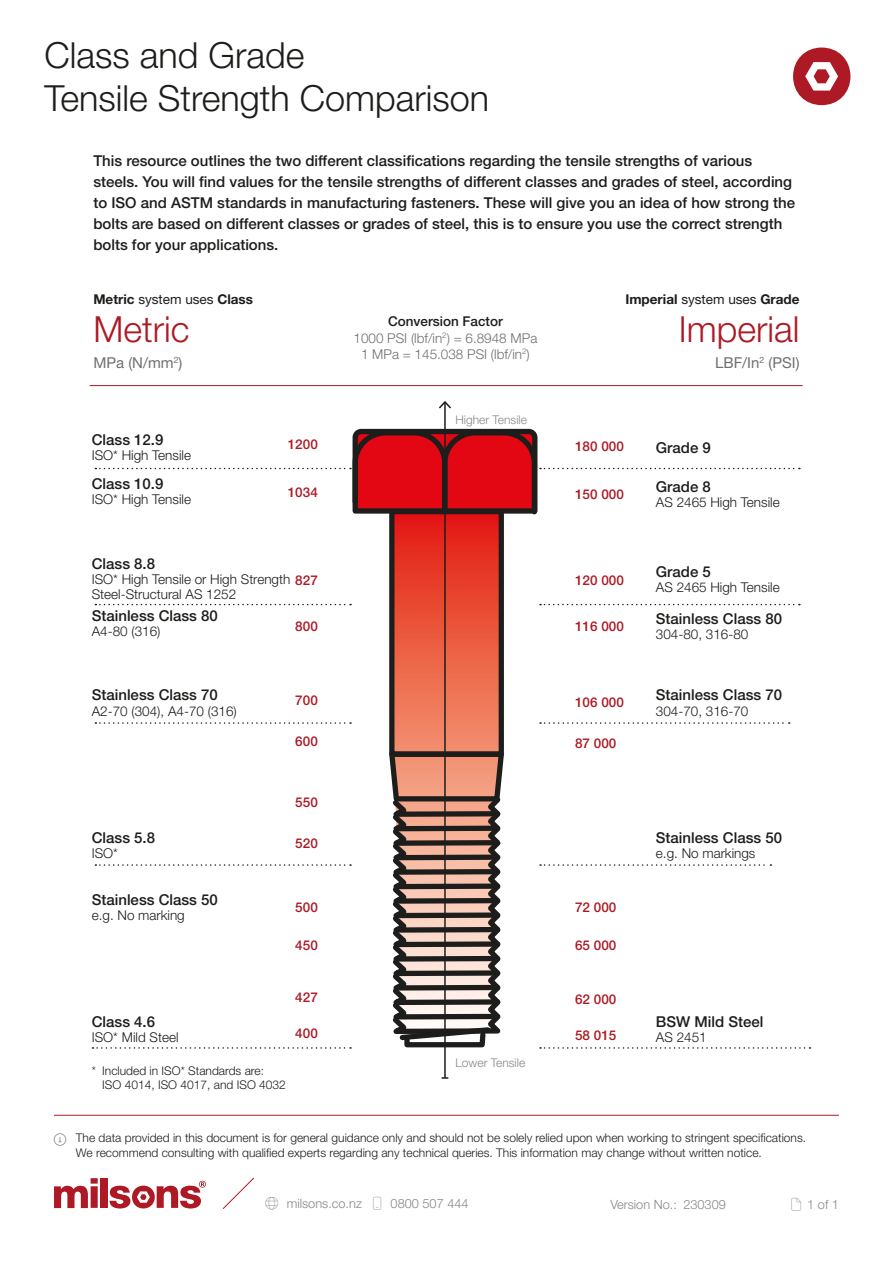
<style>
.page{position:relative;width:893px;height:1263px;background:#fff}
.page>*{position:absolute;margin:0;border:0;box-sizing:border-box;transform-origin:0 0}
.t1{font:300 36px/43.2px "Helvetica Neue LT Std";color:#1d1d1b}
.t2{font:300 36px "Helvetica Neue LT Std";color:#ad1924}
.t3{font:500 15px/21px "Helvetica Neue LT Std";color:#1d1d1b}
.t4{font:15px "Helvetica Neue LT Std";color:#706f6f}
.t5{font:300 13.5px "Helvetica Neue LT Std";color:#1d1d1b}
.t6{font:500 13.5px "Helvetica Neue LT Std";color:#ad1924}
.t7{font:300 13.5px "Helvetica Neue LT Std";color:#706f6f}
.t8{font:700 13.5px "Helvetica Neue LT Std";color:#1d1d1b}
.t9{font:500 13.5px "Helvetica Neue LT Std";color:#1d1d1b}
.t10{font:300 12.75px "Helvetica Neue LT Pro";color:#878787}
.t11{font:300 12px/14.4px "Helvetica Neue LT Std";color:#1d1d1b}
.t12{font:300 12px "Helvetica Neue LT Std";color:#878787}
.s1{font-weight:400}
.s2{font-weight:500;color:#ad1924}
</style>
<div class="page">
<div style="left:100px;top:1178px;width:7px;height:30px;background:#ad1924"></div>
<svg style="left:54px;top:1178px;width:44px;height:30px"></svg>
<svg style="left:109px;top:1181px;width:97px;height:27px"></svg>
<svg style="left:222px;top:1177px;width:32px;height:32px"></svg>
<svg style="left:395px;top:517px;width:103px;height:231px;background:#ea553d"></svg>
<div style="left:389px;top:509px;width:115px;height:248px;border:5px solid #1d1d1b"></div>
<svg style="left:389px;top:748px;width:115px;height:300px;background:#a2887d"></svg>
<svg style="left:793px;top:48px;width:57px;height:57px"></svg>
<hr style="left:90px;top:385px;width:713px;height:1px;background:#ad1924">
<svg style="left:540px;top:1047px;width:270px;height:2px"></svg>
<svg style="left:540px;top:864px;width:231px;height:2px"></svg>
<svg style="left:540px;top:722px;width:250px;height:2px"></svg>
<svg style="left:540px;top:604px;width:260px;height:1px"></svg>
<svg style="left:93px;top:1047px;width:258px;height:2px"></svg>
<svg style="left:95px;top:864px;width:256px;height:2px"></svg>
<svg style="left:95px;top:722px;width:256px;height:2px"></svg>
<svg style="left:95px;top:604px;width:256px;height:1px"></svg>
<svg style="left:95px;top:428px;width:705px;height:89px"></svg>
<hr style="left:444px;top:402px;width:2px;height:676px;background:#1d1d1b">
<svg style="left:442px;top:1077px;width:6px;height:2px"></svg>
<svg style="left:439px;top:401px;width:12px;height:9px"></svg>
<hr style="left:54px;top:1115px;width:785px;height:1px;background:#ad1924">
<p class="t1" style="left:44px;top:32px;width:446px">Class and Grade<br>Tensile Strength Comparison</p>
<p class="t3" style="left:93px;top:150px;width:703px">This resource outlines the two different classifications regarding the tensile strengths of various steels. You will find values for the tensile strengths of different classes and grades of steel, according to ISO and ASTM standards in manufacturing fasteners. These will give you an idea of how strong the bolts are based on different classes or grades of steel, this is to ensure you use the correct strength bolts for your applications.</p>
<p class="t8" style="left:93px;top:291px;width:161px">Metric <span class="s1">system uses</span> Class</p>
<p class="t8" style="left:625px;top:291px;width:176px">Imperial <span class="s1">system uses</span> Grade</p>
<p class="t2" style="left:93px;top:307px;width:98px">Metric</p>
<p class="t4" style="left:93px;top:354px;width:91px">MPa (N/mm<sup>2</sup>)</p>
<p class="t3" style="left:92px;top:429px;width:73px">Class 12.9</p>
<p class="t5" style="left:92px;top:447px;width:101px">ISO* High Tensile</p>
<p class="t3" style="left:92px;top:473px;width:73px">Class 10.9</p>
<p class="t5" style="left:92px;top:491px;width:101px">ISO* High Tensile</p>
<p class="t9" style="left:388px;top:313px;width:116px">Conversion Factor</p>
<p class="t7" style="left:353px;top:329px;width:185px">1000 PSI (lbf/in<sup>2</sup>) = 6.8948 MPa</p>
<p class="t7" style="left:361px;top:346px;width:170px">1 MPa = 145.038 PSI (lbf/in<sup>2</sup>)</p>
<p class="t12" style="left:455px;top:413px;width:73px">Higher Tensile</p>
<p class="t6" style="left:288px;top:436px;width:32px">1200</p>
<p class="t6" style="left:575px;top:439px;width:50px">180 000</p>
<p class="t6" style="left:288px;top:484px;width:32px">1034</p>
<p class="t6" style="left:575px;top:486px;width:50px">150 000</p>
<p class="t3" style="left:92px;top:553px;width:65px">Class 8.8</p>
<p class="t5" style="left:92px;top:571px;width:228px">ISO* High Tensile or High Strength <span class="s2">827</span></p>
<p class="t5" style="left:92px;top:586px;width:146px">Steel-Structural AS 1252</p>
<p class="t3" style="left:92px;top:605px;width:128px">Stainless Class 80</p>
<p class="t5" style="left:92px;top:623px;width:70px">A4-80 (316)</p>
<p class="t6" style="left:295px;top:618px;width:24px">800</p>
<p class="t6" style="left:575px;top:572px;width:50px">120 000</p>
<p class="t6" style="left:575px;top:618px;width:50px">116 000</p>
<p class="t3" style="left:92px;top:684px;width:128px">Stainless Class 70</p>
<p class="t5" style="left:92px;top:702px;width:147px">A2-70 (304), A4-70 (316)</p>
<p class="t6" style="left:295px;top:692px;width:24px">700</p>
<p class="t6" style="left:575px;top:695px;width:50px">106 000</p>
<p class="t6" style="left:295px;top:733px;width:24px">600</p>
<p class="t6" style="left:575px;top:735px;width:43px">87 000</p>
<p class="t3" style="left:92px;top:827px;width:65px">Class 5.8</p>
<p class="t5" style="left:92px;top:845px;width:28px">ISO*</p>
<p class="t3" style="left:92px;top:889px;width:128px">Stainless Class 50</p>
<p class="t5" style="left:92px;top:906px;width:95px">e.g. No marking</p>
<p class="t6" style="left:295px;top:794px;width:24px">550</p>
<p class="t6" style="left:295px;top:835px;width:24px">520</p>
<p class="t6" style="left:295px;top:899px;width:24px">500</p>
<p class="t6" style="left:575px;top:899px;width:43px">72 000</p>
<p class="t6" style="left:295px;top:937px;width:24px">450</p>
<p class="t6" style="left:575px;top:937px;width:43px">65 000</p>
<p class="t3" style="left:92px;top:1010px;width:65px">Class 4.6</p>
<p class="t5" style="left:92px;top:1028px;width:88px">ISO* Mild Steel</p>
<p class="t11" style="left:102px;top:1063px;width:185px;text-indent:-10px">* Included in ISO* Standards are:<br>ISO 4014, ISO 4017, and ISO 4032</p>
<p class="t6" style="left:295px;top:989px;width:24px">427</p>
<p class="t6" style="left:295px;top:1025px;width:24px">400</p>
<p class="t12" style="left:455px;top:1055px;width:71px">Lower Tensile</p>
<p class="t6" style="left:575px;top:991px;width:43px">62 000</p>
<p class="t6" style="left:575px;top:1027px;width:43px">58 015</p>
<p class="t2" style="left:679px;top:307px;width:122px">Imperial</p>
<p class="t4" style="left:715px;top:354px;width:86px">LBF/In<sup>2</sup> (PSI)</p>
<p class="t3" style="left:656px;top:436px;width:57px">Grade 9</p>
<p class="t3" style="left:656px;top:476px;width:57px">Grade 8</p>
<p class="t5" style="left:656px;top:494px;width:125px">AS 2465 High Tensile</p>
<p class="t3" style="left:656px;top:561px;width:57px">Grade 5</p>
<p class="t5" style="left:656px;top:579px;width:125px">AS 2465 High Tensile</p>
<p class="t3" style="left:656px;top:608px;width:128px">Stainless Class 80</p>
<p class="t5" style="left:656px;top:626px;width:94px">304-80, 316-80</p>
<p class="t3" style="left:656px;top:684px;width:128px">Stainless Class 70</p>
<p class="t5" style="left:656px;top:702px;width:94px">304-70, 316-70</p>
<p class="t3" style="left:656px;top:827px;width:128px">Stainless Class 50</p>
<p class="t5" style="left:656px;top:845px;width:101px">e.g. No markings</p>
<p class="t3" style="left:656px;top:1010px;width:109px">BSW Mild Steel</p>
<p class="t5" style="left:656px;top:1028px;width:52px">AS 2451</p>
<p class="t11" style="left:76px;top:1130px;width:732px">The data provided in this document is for general guidance only and should not be solely relied upon when working to stringent specifications.<br>We recommend consulting with qualified experts regarding any technical queries. This information may change without written notice.</p>
<p class="t10" style="left:287px;top:1196px;width:77px">milsons.co.nz</p>
<p class="t10" style="left:391px;top:1196px;width:79px">0800 507 444</p>
<p class="t10" style="left:610px;top:1196px;width:117px">Version No.: 230309</p>
<p class="t10" style="left:807px;top:1196px;width:33px">1 of 1</p>
</div>
